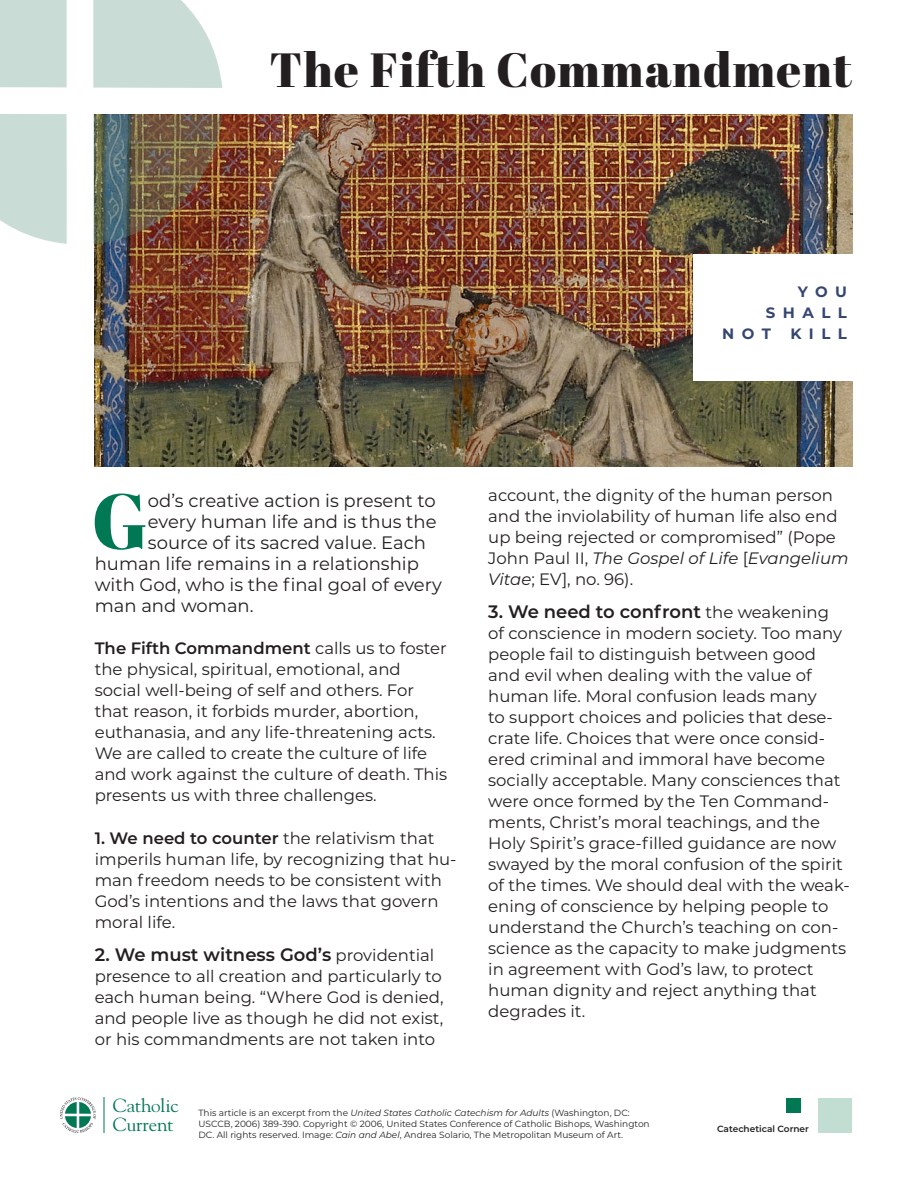
<style>
.page{position:relative;width:918px;height:1188px;background:#fff}
.page>*{position:absolute;margin:0;border:0;box-sizing:border-box;transform-origin:0 0}
.Drop_Cap_paragraph{font:78px "Abril Fatface";color:#007854}
.Top_Heading_32pt{font:48px "Abril Fatface";letter-spacing:.025em;color:#231f20}
.t1{font:18.9px/19px "Goudy Std";color:#007854}
.Drop_Cap_paragraph-2{font:18px "Montserrat";color:#231f20}
.t2{font:600 18px "Montserrat";color:#231f20}
.Drop_Cap_paragraph-3{font:16.5px/21px "Montserrat";color:#231f20}
.Title_-_CAPS_10pt{font:700 15px "Montserrat";letter-spacing:.5em;color:#354671}
.bottom_credits_6pt{font:9px/10.8px "Montserrat";color:#231f20}
.t3{font:600 9px "Montserrat";color:#231f20}
.s1{font-weight:600}
.s2{font-weight:400;font-size:16.5px}
.s3{font-style:italic}
</style>
<div class="page">
<img style="left:95px;top:114px;width:757px;height:352px">
<div style="left:693px;top:254px;width:175px;height:127px;background:#fff"></div>
<div style="left:786px;top:1098px;width:15px;height:15px;background:#007854"></div>
<svg style="left:60px;top:1097px;width:36px;height:36px"></svg>
<hr style="left:104px;top:1097px;width:1px;height:36px;background:#82bba5">
<div style="left:818px;top:1098px;width:33px;height:35px;background:#c2ddd1"></div>
<div style="left:0;top:0;width:67px;height:87px;background:#c9dcd5"></div>
<svg style="left:93px;top:0;width:129px;height:88px;background:#cfdfd9"></svg>
<svg style="left:0;top:114px;width:67px;height:130px;background:#ccded8"></svg>
<img style="left:93px;top:114px;width:129px;height:130px">
<p class="Top_Heading_32pt" style="left:269px;top:36px;width:584px">The Fifth Commandment</p>
<p class="Title_-_CAPS_10pt" style="left:798px;top:281px;width:51px">YOU</p>
<p class="Title_-_CAPS_10pt" style="left:766px;top:302px;width:83px">SHALL</p>
<p class="Title_-_CAPS_10pt" style="left:722px;top:323px;width:50px">NOT</p>
<p class="Title_-_CAPS_10pt" style="left:790px;top:323px;width:58px">KILL</p>
<p class="Drop_Cap_paragraph" style="left:92px;top:466px;width:58px">G</p>
<p class="Drop_Cap_paragraph-2" style="left:148px;top:488px;width:289px">od’s creative action is present to</p>
<p class="Drop_Cap_paragraph-2" style="left:148px;top:509px;width:290px">every human life and is thus the</p>
<p class="Drop_Cap_paragraph-2" style="left:148px;top:530px;width:280px">source of its sacred value. Each</p>
<p class="Drop_Cap_paragraph-2" style="left:95px;top:551px;width:326px">human life remains in a relationship</p>
<p class="Drop_Cap_paragraph-2" style="left:95px;top:572px;width:349px">with God, who is the final goal of every</p>
<p class="Drop_Cap_paragraph-2" style="left:95px;top:593px;width:160px">man and woman.</p>
<p class="Drop_Cap_paragraph-3" style="left:95px;top:637px;width:354px"><span class="s1">The Fifth Commandment</span> calls us to foster the physical, spiritual, emotional, and social well-being of self and others. For that reason, it forbids murder, abortion, euthanasia, and any life-threatening acts.<br>We are called to create the culture of life and work against the culture of death. This presents us with three challenges.</p>
<p class="Drop_Cap_paragraph-3" style="left:95px;top:827px;width:363px"><span class="s1">1. We need to counter</span> the relativism that imperils human life, by recognizing that hu&shy;man freedom needs to be consistent with God’s intentions and the laws that govern moral life.</p>
<p class="t2" style="left:95px;top:942px;width:341px">2. We must witness God’s <span class="s2">providential</span></p>
<p class="Drop_Cap_paragraph-3" style="left:95px;top:965px;width:350px;text-align:justify">presence to all creation and particularly to each human being. “Where God is denied, and people live as though he did not exist, or his commandments are not taken into</p>
<p class="Drop_Cap_paragraph-3" style="left:488px;top:484px;width:362px">account, the dignity of the human person and the inviolability of human life also end up being rejected or compromised” (Pope John Paul II, <span class="s3">The Gospel of Life</span> [<span class="s3">Evangelium Vitae</span>; EV], no. 96).</p>
<p class="t2" style="left:488px;top:599px;width:342px">3. We need to confront <span class="s2">the weakening</span></p>
<p class="Drop_Cap_paragraph-3" style="left:488px;top:622px;width:363px">of conscience in modern society. Too many people fail to distinguish between good and evil when dealing with the value of human life. Moral confusion leads many<br>to support choices and policies that dese&shy;crate life. Choices that were once consid&shy;ered criminal and immoral have become socially acceptable. Many consciences that were once formed by the Ten Command&shy;ments, Christ’s moral teachings, and the Holy Spirit’s grace-filled guidance are now swayed by the moral confusion of the spirit of the times. We should deal with the weak&shy;ening of conscience by helping people to understand the Church’s teaching on con&shy;science as the capacity to make judgments in agreement with God’s law, to protect human dignity and reject anything that degrades it.</p>
<p class="t1" style="left:113px;top:1096px;width:67px">Catholic<br>Current</p>
<p class="bottom_credits_6pt" style="left:198px;top:1107px;width:453px">This article is an excerpt from the <span class="s3">United States Catholic Catechism for Adults</span> (Washington, DC:<br>USCCB, 2006) 389-390. Copyright © 2006, United States Conference of Catholic Bishops, Washington<br>DC. All rights reserved. Image: <span class="s3">Cain and Abel</span>, Andrea Solario, The Metropolitan Museum of Art.</p>
<p class="t3" style="left:717px;top:1122px;width:93px">Catechetical Corner</p>
</div>
